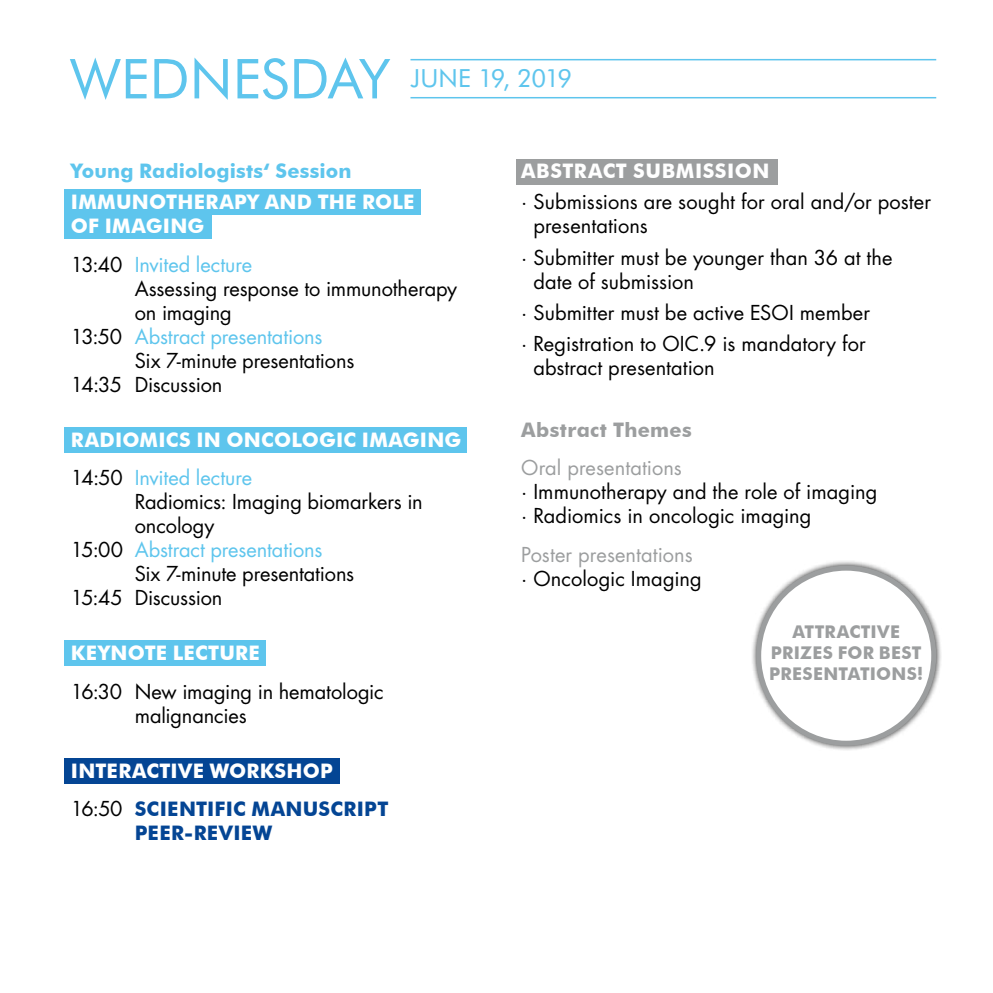
<style>
.page{position:relative;width:993px;height:993px;background:#fff}
.page>*{position:absolute;margin:0;border:0;box-sizing:border-box;transform-origin:0 0}
.t1{font:25px "Futura BT";letter-spacing:-.015em;color:#5ec5ed}
.t2{font:20px/24px "Futura";letter-spacing:-.005em;color:#000}
.t3{font:700 20px/24px "Futura BT";letter-spacing:.015em;color:#fff}
.t4{font:20px "Futura";letter-spacing:-.005em;color:#5ec5ed}
.t5{font:700 20px/38.2px "Futura BT";letter-spacing:.015em;color:#044594}
.t6{font:20px "Futura";letter-spacing:.005em;color:#9c9e9f}
.t7{font:700 20px "Futura BT";letter-spacing:.005em;color:#5ec5ed}
.t8{font:700 20px "Futura BT";letter-spacing:.015em;color:#9c9e9f}
.t9{font:700 17.5px/21px "Futura BT";letter-spacing:.015em;color:#9c9e9f;text-align:center}
.s1{font-size:55px}
.s2{color:#000}
.s3{color:#fff}
.s4{font-family:"Futura";font-weight:400;color:#000}
</style>
<div class="page">
<div style="left:64px;top:190px;width:356px;height:25px;background:#5ec5ed"></div>
<div style="left:64px;top:213px;width:148px;height:26px;background:#5ec5ed"></div>
<div style="left:516px;top:159px;width:261px;height:25px;background:#9c9e9f"></div>
<div style="left:64px;top:427px;width:403px;height:25px;background:#5ec5ed"></div>
<div style="left:64px;top:640px;width:202px;height:25px;background:#5ec5ed"></div>
<div style="left:64px;top:757px;width:275px;height:26px;background:#044594"></div>
<hr style="left:410px;top:59px;width:525px;height:1px;background:#5ec5ed">
<hr style="left:410px;top:97px;width:525px;height:1px;background:#5ec5ed">
<div style="left:750px;top:560px;width:191px;height:191px;background:#000;opacity:.75"></div>
<div style="left:758px;top:568px;width:175px;height:175px;background:#fff;border-radius:50%"></div>
<div style="left:756px;top:565px;width:179px;height:180px;border:5px solid #9c9e9f;border-radius:50%"></div>
<p class="t1" style="left:70px;top:63px;width:503px"><span class="s1">WEDNESDAY</span> JUNE 19, 2019</p>
<p class="t7" style="left:71px;top:159px;width:282px">Young Radiologists‘ Session</p>
<p class="t3" style="left:71px;top:190px;width:345px">IMMUNOTHERAPY AND THE ROLE<br>OF IMAGING</p>
<p class="t4" style="left:71px;top:250px;width:182px"><span class="s2">13:40</span> Invited lecture</p>
<p class="t2" style="left:135px;top:276px;width:324px">Assessing response to immunotherapy</p>
<p class="t2" style="left:135px;top:300px;width:99px">on imaging</p>
<p class="t4" style="left:71px;top:322px;width:253px"><span class="s2">13:50</span> Abstract presentations</p>
<p class="t2" style="left:135px;top:348px;width:221px">Six 7-minute presentations</p>
<p class="t2" style="left:71px;top:372px;width:153px">14:35 Discussion</p>
<p class="t3" style="left:71px;top:427px;width:392px">RADIOMICS IN ONCOLOGIC IMAGING</p>
<p class="t4" style="left:71px;top:464px;width:182px"><span class="s2">14:50</span> Invited lecture</p>
<p class="t2" style="left:135px;top:489px;width:289px">Radiomics: Imaging biomarkers in</p>
<p class="t2" style="left:135px;top:513px;width:81px">oncology</p>
<p class="t4" style="left:71px;top:536px;width:253px"><span class="s2">15:00</span> Abstract presentations</p>
<p class="t2" style="left:135px;top:561px;width:221px">Six 7-minute presentations</p>
<p class="t2" style="left:71px;top:585px;width:153px">15:45 Discussion</p>
<p class="t3" style="left:71px;top:641px;width:190px">KEYNOTE LECTURE</p>
<p class="t2" style="left:135px;top:678px;width:250px;text-indent:-64px">16:30 New imaging in hematologic malignancies</p>
<p class="t5" style="left:71px;top:751px;width:319px"><span class="s3">INTERACTIVE WORKSHOP<br></span><span class="s4">16:50</span> SCIENTIFIC MANUSCRIPT</p>
<p class="t5" style="left:135px;top:813px;width:139px">PEER-REVIEW</p>
<p class="t3" style="left:521px;top:159px;width:250px">ABSTRACT SUBMISSION</p>
<p class="t2" style="left:533px;top:190px;width:399px;text-indent:-12px">· Submissions are sought for oral and/or poster presentations</p>
<p class="t2" style="left:533px;top:245px;width:360px;text-indent:-12px">· Submitter must be younger than 36 at the date of submission</p>
<p class="t2" style="left:521px;top:296px;width:350px;line-height:31px">· Submitter must be active ESOI member · Registration to OIC.9 is mandatory for</p>
<p class="t2" style="left:533px;top:355px;width:183px">abstract presentation</p>
<p class="t8" style="left:521px;top:417px;width:172px">Abstract Themes</p>
<p class="t6" style="left:521px;top:454px;width:162px">Oral presentations</p>
<p class="t2" style="left:521px;top:479px;width:357px">· Immunotherapy and the role of imaging · Radiomics in oncologic imaging</p>
<p class="t6" style="left:521px;top:540px;width:173px">Poster presentations</p>
<p class="t2" style="left:521px;top:565px;width:182px">· Oncologic Imaging</p>
<p class="t9" style="left:768px;top:621px;width:156px">ATTRACTIVE<br>PRIZES FOR BEST<br>PRESENTATIONS!</p>
</div>
